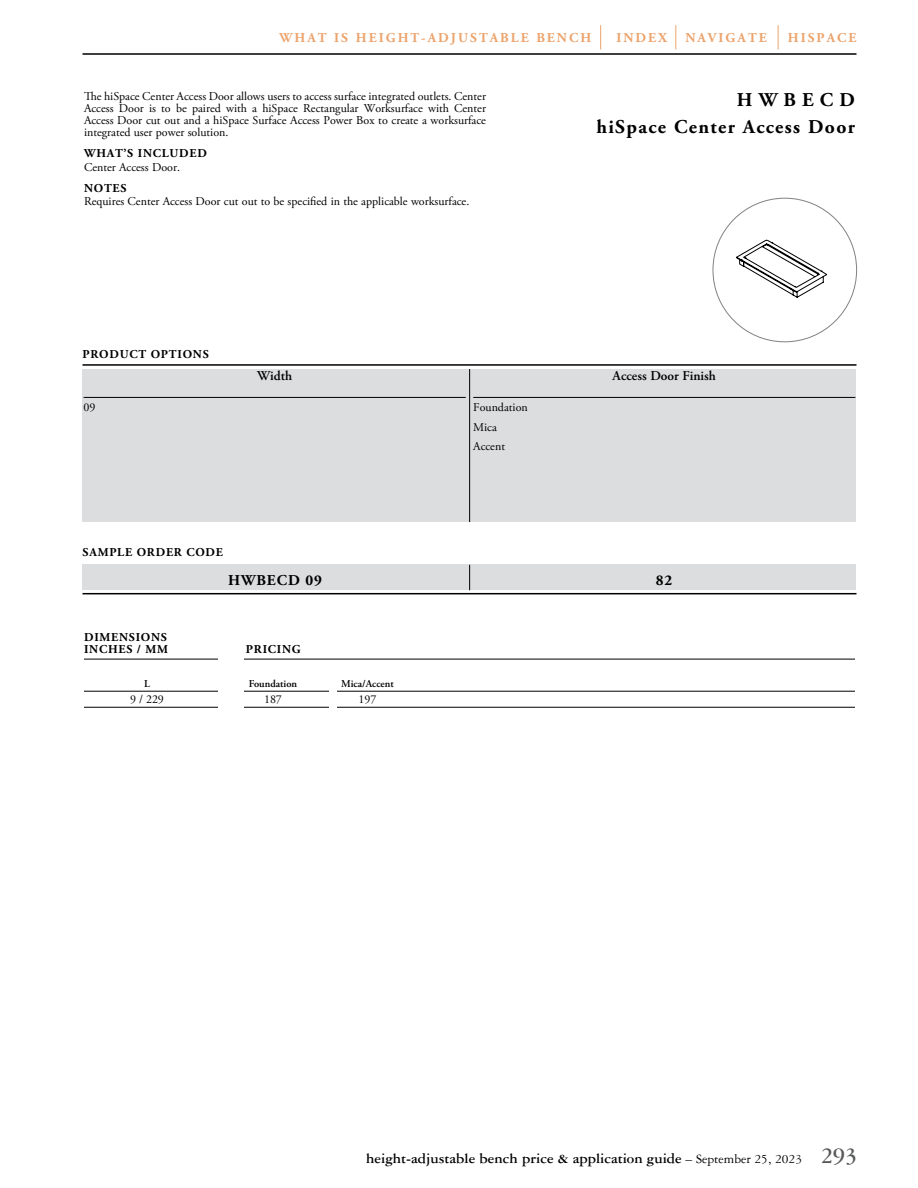
<style>
.page{position:relative;width:918px;height:1188px;background:#fff}
.page>*{position:absolute;margin:0;border:0;box-sizing:border-box;transform-origin:0 0}
.t1{font:700 19.5px/27px "Adobe Garamond Pro";letter-spacing:.07em;color:#000;text-align:right}
.t2{font:700 15px "Garamond Three";color:#000}
.t3{font:700 15px "Adobe Garamond Pro";letter-spacing:.065em;color:#000}
.t4{font:700 13.5px "Adobe Garamond Pro";letter-spacing:.15em;color:#eca36c}
.t5{font:600 13.5px "Adobe Garamond Pro";color:#000}
.t6{font:12px/12px "Adobe Garamond Pro";color:#000;text-align:justify}
.t7{font:700 12px/12px "Adobe Garamond Pro";letter-spacing:.065em;color:#000}
.t8{font:600 10.5px "Adobe Garamond Pro";color:#000}
.s1{font-weight:400;font-size:13.5px}
.s2{font-size:24px;color:#58595b}
</style>
<div class="page">
<hr style="left:82px;top:53px;width:774px;height:2px;background:#000">
<svg style="left:778px;top:25px;width:1px;height:24px"></svg>
<svg style="left:675px;top:25px;width:1px;height:24px"></svg>
<svg style="left:600px;top:25px;width:1px;height:24px"></svg>
<hr style="left:84px;top:659px;width:771px;height:1px;background:#000">
<hr style="left:84px;top:691px;width:771px;height:1px;background:#000">
<hr style="left:84px;top:707px;width:771px;height:1px;background:#000">
<div style="left:218px;top:630px;width:26px;height:144px;background:#fff"></div>
<div style="left:329px;top:665px;width:8px;height:112px;background:#fff"></div>
<div style="left:82px;top:369px;width:774px;height:153px;background:#dcddde"></div>
<hr style="left:84px;top:397px;width:382px;height:1px;background:#000">
<hr style="left:473px;top:397px;width:382px;height:1px;background:#000">
<hr style="left:82px;top:364px;width:774px;height:2px;background:#000">
<hr style="left:82px;top:593px;width:774px;height:1px;background:#000">
<div style="left:82px;top:564px;width:774px;height:26px;background:#dcddde"></div>
<hr style="left:469px;top:369px;width:1px;height:153px;background:#000">
<svg style="left:469px;top:565px;width:1px;height:25px"></svg>
<svg style="left:736px;top:240px;width:91px;height:58px"></svg>
<p class="t4" style="left:280px;top:30px;width:313px">WHAT IS HEIGHT-ADJUSTABLE BENCH</p>
<p class="t4" style="left:616px;top:30px;width:52px">INDEX</p>
<p class="t4" style="left:685px;top:30px;width:83px">NAVIGATE</p>
<p class="t4" style="left:788px;top:30px;width:70px">HISPACE</p>
<p class="t6" style="left:84px;top:91px;width:404px">The hiSpace Center Access Door allows users to access surface integrated outlets. Center Access Door is to be paired with a hiSpace Rectangular Worksurface with Center Access Door cut out and a hiSpace Surface Access Power Box to create a worksurface integrated user power solution.</p>
<p class="t7" style="left:84px;top:148px;width:124px">WHAT’S INCLUDED</p>
<p class="t6" style="left:84px;top:161px;width:98px">Center Access Door.</p>
<p class="t7" style="left:84px;top:182px;width:44px">NOTES</p>
<p class="t6" style="left:84px;top:196px;width:387px">Requires Center Access Door cut out to be specified in the applicable worksurface.</p>
<p class="t7" style="left:83px;top:348px;width:128px">PRODUCT OPTIONS</p>
<p class="t6" style="left:84px;top:402px;width:13px">09</p>
<p class="t5" style="left:257px;top:368px;width:36px">Width</p>
<p class="t7" style="left:83px;top:546px;width:142px">SAMPLE ORDER CODE</p>
<p class="t6" style="left:473px;top:398px;width:56px;line-height:19.5px;text-align:left">Foundation<br>Mica<br>Accent</p>
<h1 class="t1" style="left:596px;top:86px;width:260px">HWBECD<br>hiSpace Center Access Door</h1>
<p class="t5" style="left:613px;top:368px;width:105px">Access Door Finish</p>
<p class="t7" style="left:84px;top:632px;width:85px">DIMENSIONS<br>INCHES / MM</p>
<p class="t3" style="left:228px;top:571px;width:95px">HWBECD 09</p>
<p class="t3" style="left:656px;top:571px;width:18px">82</p>
<p class="t7" style="left:246px;top:644px;width:56px">PRICING</p>
<p class="t8" style="left:144px;top:678px;width:7px">L</p>
<p class="t8" style="left:249px;top:678px;width:50px">Foundation</p>
<p class="t8" style="left:341px;top:678px;width:54px">Mica/Accent</p>
<p class="t6" style="left:130px;top:694px;width:35px">9 / 229</p>
<p class="t6" style="left:264px;top:694px;width:19px">187</p>
<p class="t6" style="left:359px;top:694px;width:19px">197</p>
<p class="t2" style="left:366px;top:1150px;width:492px">height-adjustable bench price &amp; application guide <span class="s1">– September 25, 2023</span> <span class="s2">293</span></p>
</div>
